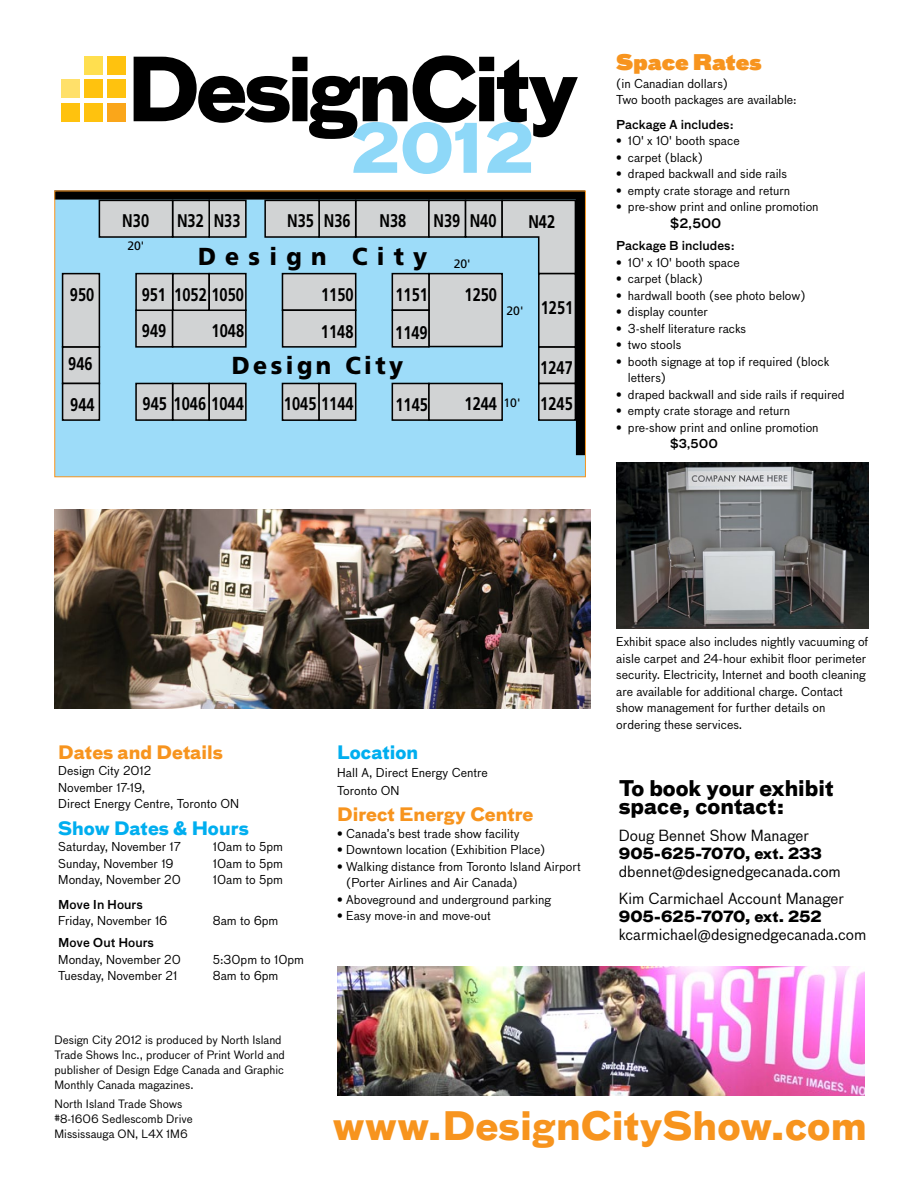
<style>
.page{position:relative;width:918px;height:1188px;background:#fff}
.page>*{position:absolute;margin:0;border:0;box-sizing:border-box;transform-origin:0 0}
.t1{font:700 38.1px "Bau LF";letter-spacing:.005em;color:#f7941e}
.t2{font:900 24.6px "Frutiger";letter-spacing:.4em;color:#000;scale:.94 1}
.t3{font:900 24.6px "Frutiger";letter-spacing:.15em;color:#000;scale:.94 1}
.t4{font:700 21px/18px "Bau LF";color:#000}
.t5{font:21px "Bau LF Super";color:#f7941e}
.t6{font:700 18.3px/36.6px "Frutiger";color:#000;scale:.8 1}
.t7{font:700 18px "Bau LF";color:#f7941e}
.t8{font:700 18px "Bau LF";color:#00aeef}
.t9{font:15px/27px "Bau LF";color:#000}
.t10{font:700 15px "Bau LF";letter-spacing:-.01em;color:#000}
.t11{font:500 12.75px "Bau LF";color:#000}
.t12{font:12.15px "Frutiger";color:#000}
.t13{font:12px/16.5px "Bau LF";color:#000}
.t14{font:500 12px "Bau LF";color:#000}
.t15{font:11.25px/15px "Bau LF";color:#000}
</style>
<div class="page">
<img style="left:616px;top:462px;width:252px;height:167px">
<div style="left:61px;top:80px;width:19px;height:18px;background:#ffe06a"></div>
<div style="left:61px;top:103px;width:19px;height:18px;background:#ffc20e"></div>
<div style="left:84px;top:57px;width:19px;height:18px;background:#ffdf4f"></div>
<div style="left:107px;top:57px;width:19px;height:18px;background:#ffc20e"></div>
<div style="left:84px;top:80px;width:19px;height:18px;background:#ffc20e"></div>
<div style="left:107px;top:80px;width:19px;height:18px;background:#ffc20e"></div>
<div style="left:84px;top:103px;width:19px;height:18px;background:#ffc20e"></div>
<div style="left:107px;top:103px;width:19px;height:18px;background:#faa61a"></div>
<svg style="left:134px;top:55px;width:444px;height:119px"></svg>
<div style="left:55px;top:191px;width:530px;height:286px;background:#9ddcf9"></div>
<svg style="left:56px;top:193px;width:528px;height:262px"></svg>
<div style="left:54px;top:191px;width:532px;height:286px;border:1px solid #f7941e"></div>
<img style="left:55px;top:509px;width:535px;height:200px">
<img style="left:337px;top:967px;width:528px;height:128px">
<h3 class="t6" style="left:122px;top:203px;width:35px">N30</h3>
<h3 class="t6" style="left:177px;top:202px;width:35px">N32</h3>
<h3 class="t6" style="left:434px;top:202px;width:80px">N39 N40</h3>
<h3 class="t6" style="left:528px;top:203px;width:35px">N42</h3>
<h3 class="t6" style="left:214px;top:203px;width:35px">N33</h3>
<h3 class="t6" style="left:287px;top:203px;width:81px">N35 N36</h3>
<h3 class="t6" style="left:380px;top:203px;width:35px">N38</h3>
<p class="t12" style="left:127px;top:238px;width:18px">20'</p>
<h2 class="t2" style="left:198px;top:242px;width:245px">Design City</h2>
<p class="t12" style="left:454px;top:256px;width:18px">20'</p>
<h3 class="t6" style="left:70px;top:276px;width:32px">950</h3>
<h3 class="t6" style="left:142px;top:276px;width:129px">951 1052 1050<br>949</h3>
<h3 class="t6" style="left:212px;top:312px;width:42px">1048</h3>
<h3 class="t6" style="left:321px;top:276px;width:42px">1150</h3>
<h3 class="t6" style="left:321px;top:313px;width:42px">1148</h3>
<h3 class="t6" style="left:395px;top:276px;width:43px;line-height:37.3px">1151<br>1149</h3>
<h3 class="t6" style="left:465px;top:276px;width:42px">1250</h3>
<p class="t12" style="left:506px;top:303px;width:18px">20'</p>
<h3 class="t6" style="left:541px;top:290px;width:42px">1251</h3>
<h3 class="t6" style="left:68px;top:345px;width:32px">946</h3>
<h3 class="t6" style="left:70px;top:386px;width:32px">944</h3>
<h2 class="t3" style="left:232px;top:351px;width:184px">Design City</h2>
<h3 class="t6" style="left:143px;top:385px;width:128px">945 1046 1044</h3>
<h3 class="t6" style="left:284px;top:385px;width:89px">1045 1144</h3>
<h3 class="t6" style="left:395px;top:386px;width:42px">1145</h3>
<h3 class="t6" style="left:465px;top:386px;width:42px">1244</h3>
<p class="t12" style="left:503px;top:395px;width:18px">10'</p>
<h3 class="t6" style="left:540px;top:349px;width:42px">1247<br>1245</h3>
<h3 class="t5" style="left:616px;top:47px;width:147px">Space Rates</h3>
<p class="t13" style="left:616px;top:75px;width:182px">(in Canadian dollars)<br>Two booth packages are available:</p>
<p class="t14" style="left:616px;top:116px;width:119px">Package A includes:</p>
<p class="t13" style="left:616px;top:133px;width:125px">• 10' x 10' booth space</p>
<p class="t13" style="left:616px;top:149px;width:88px">• carpet (black)</p>
<p class="t13" style="left:616px;top:166px;width:172px">• draped backwall and side rails</p>
<p class="t13" style="left:616px;top:182px;width:176px">• empty crate storage and return</p>
<p class="t13" style="left:616px;top:199px;width:204px">• pre-show print and online promotion</p>
<p class="t11" style="left:670px;top:214px;width:53px">$2,500</p>
<p class="t14" style="left:616px;top:237px;width:120px">Package B includes:</p>
<p class="t13" style="left:616px;top:254px;width:125px">• 10' x 10' booth space</p>
<p class="t13" style="left:616px;top:271px;width:88px">• carpet (black)</p>
<p class="t13" style="left:616px;top:287px;width:191px">• hardwall booth (see photo below)</p>
<p class="t13" style="left:616px;top:304px;width:93px">• display counter</p>
<p class="t13" style="left:616px;top:320px;width:131px">• 3-shelf literature racks</p>
<p class="t13" style="left:616px;top:337px;width:67px">• two stools</p>
<p class="t13" style="left:628px;top:353px;width:203px;text-indent:-12px">• booth signage at top if required (block letters)</p>
<p class="t13" style="left:616px;top:386px;width:230px">• draped backwall and side rails if required</p>
<p class="t13" style="left:616px;top:403px;width:176px">• empty crate storage and return</p>
<p class="t13" style="left:616px;top:419px;width:204px">• pre-show print and online promotion</p>
<p class="t14" style="left:670px;top:435px;width:49px">$3,500</p>
<h3 class="t7" style="left:58px;top:740px;width:166px">Dates and Details</h3>
<p class="t13" style="left:58px;top:763px;width:182px">Design City 2012<br>November 17-19,<br>Direct Energy Centre, Toronto ON</p>
<h3 class="t8" style="left:58px;top:815px;width:192px">Show Dates &amp; Hours</h3>
<p class="t13" style="left:58px;top:839px;width:124px">Saturday, November 17</p>
<p class="t13" style="left:213px;top:839px;width:72px">10am to 5pm</p>
<p class="t13" style="left:58px;top:855px;width:117px">Sunday, November 19</p>
<p class="t13" style="left:213px;top:855px;width:72px">10am to 5pm</p>
<p class="t13" style="left:58px;top:872px;width:124px">Monday, November 20</p>
<p class="t13" style="left:213px;top:872px;width:72px">10am to 5pm</p>
<p class="t14" style="left:58px;top:896px;width:86px">Move In Hours</p>
<p class="t13" style="left:58px;top:913px;width:111px">Friday, November 16</p>
<p class="t13" style="left:213px;top:913px;width:67px">8am to 6pm</p>
<p class="t14" style="left:58px;top:934px;width:97px">Move Out Hours</p>
<p class="t13" style="left:58px;top:951px;width:124px">Monday, November 20</p>
<p class="t13" style="left:213px;top:951px;width:93px">5:30pm to 10pm</p>
<p class="t13" style="left:58px;top:968px;width:120px">Tuesday, November 21</p>
<p class="t13" style="left:213px;top:968px;width:67px">8am to 6pm</p>
<h3 class="t8" style="left:337px;top:740px;width:82px">Location</h3>
<p class="t13" style="left:337px;top:764px;width:152px;line-height:18px">Hall A, Direct Energy Centre<br>Toronto ON</p>
<h3 class="t7" style="left:337px;top:802px;width:198px">Direct Energy Centre</h3>
<p class="t13" style="left:337px;top:825px;width:184px">• Canada’s best trade show facility</p>
<p class="t13" style="left:337px;top:842px;width:210px">• Downtown location (Exhibition Place)</p>
<p class="t13" style="left:346px;top:858px;width:236px;text-indent:-9px">• Walking distance from Toronto Island Airport (Porter Airlines and Air Canada)</p>
<p class="t13" style="left:337px;top:891px;width:215px">• Aboveground and underground parking</p>
<p class="t13" style="left:337px;top:908px;width:155px">• Easy move-in and move-out</p>
<p class="t13" style="left:616px;top:634px;width:253px">Exhibit space also includes nightly vacuuming of aisle carpet and 24-hour exhibit floor perimeter security. Electricity, Internet and booth cleaning are available for additional charge. Contact show management for further details on ordering these services.</p>
<h3 class="t4" style="left:619px;top:779px;width:216px">To book your exhibit space, contact:</h3>
<p class="t9" style="left:619px;top:822px;width:192px">Doug Bennet Show Manager</p>
<p class="t10" style="left:619px;top:842px;width:205px">905-625-7070, ext. 233</p>
<p class="t9" style="left:619px;top:858px;width:227px">dbennet@designedgecanada.com<br>Kim Carmichael Account Manager</p>
<p class="t10" style="left:619px;top:905px;width:204px">905-625-7070, ext. 252</p>
<p class="t9" style="left:619px;top:921px;width:249px">kcarmichael@designedgecanada.com</p>
<p class="t15" style="left:55px;top:1033px;width:232px">Design City 2012 is produced by North Island Trade Shows Inc., producer of Print World and publisher of Design Edge Canada and Graphic Monthly Canada magazines.</p>
<p class="t15" style="left:55px;top:1097px;width:140px">North Island Trade Shows #8-1606 Sedlescomb Drive<br>Mississauga ON, L4X 1M6</p>
<h1 class="t1" style="left:333px;top:1099px;width:536px">www.DesignCityShow.com</h1>
</div>
